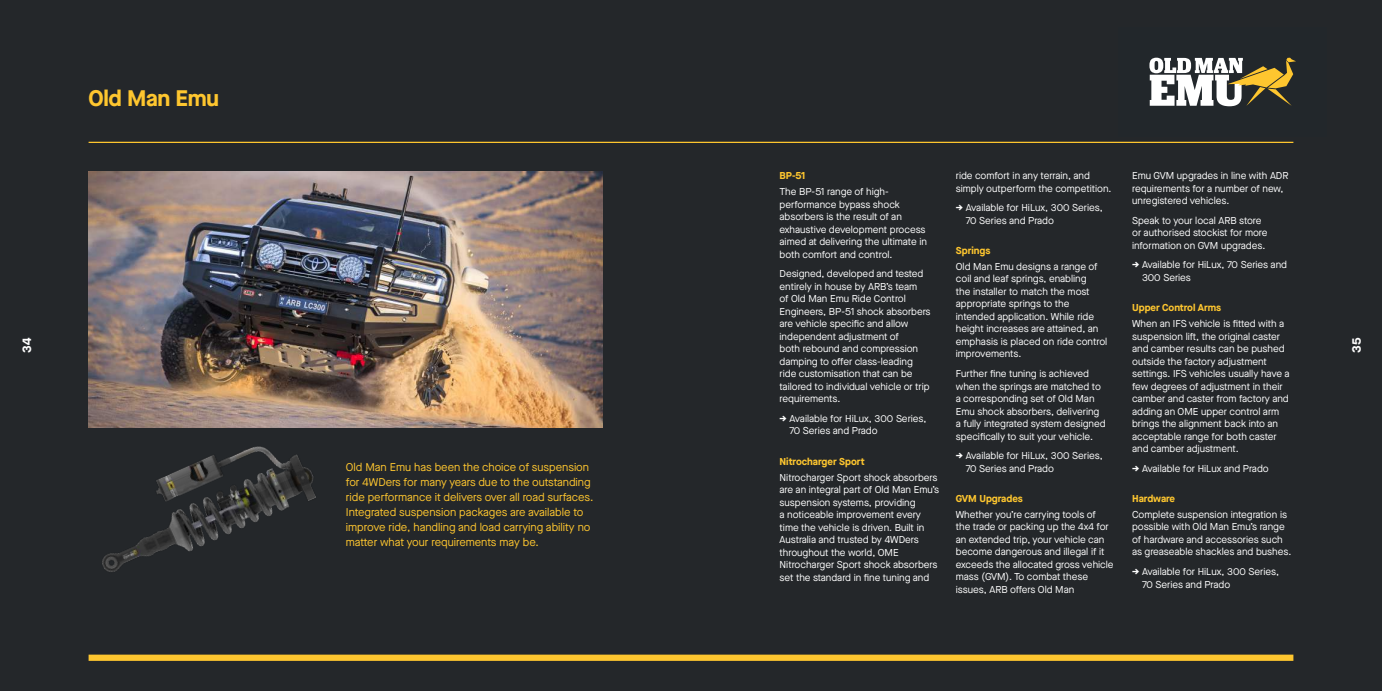
<style>
.page{position:relative;width:1382px;height:691px;background:#24272a}
.page>*{position:absolute;margin:0;border:0;box-sizing:border-box;transform-origin:0 0}
.t1{font:700 22.5px "Maison Neue";letter-spacing:-.015em;color:#fec62f}
.t2{font:700 12.5px "Maison Neue";color:#fff}
.t3{font:11.25px/15px "Maison Neue";letter-spacing:-.005em;color:#fec62f}
.t4{font:10px/12.5px "Maison Neue";letter-spacing:-.005em;color:#fff}
.t5{font:700 10px "Maison Neue";letter-spacing:-.005em;color:#fec62f}
.s1{font-weight:700}
</style>
<div class="page">
<hr style="left:89px;top:142px;width:1204px;height:1px;background:#fec62f">
<img style="left:88px;top:421px;width:228px;height:151px">
<img style="left:89px;top:172px;width:513px;height:256px">
<svg style="left:1149px;top:58px;width:147px;height:48px"></svg>
<div style="left:89px;top:655px;width:1204px;height:6px;background:#fec62f"></div>
<h1 class="t1" style="left:89px;top:89px;width:132px">Old Man Emu</h1>
<p class="t2" style="left:22px;top:353px;width:17px;rotate:-90deg">34</p>
<p class="t3" style="left:346px;top:460px;width:249px">Old Man Emu has been the choice of suspension for 4WDers for many years due to the outstanding ride performance it delivers over all road surfaces.<br>Integrated suspension packages are available to improve ride, handling and load carrying ability no matter what your requirements may be.</p>
<p class="t5" style="left:780px;top:172px;width:27px">BP-51</p>
<p class="t4" style="left:780px;top:186px;width:149px">The BP-51 range of high&shy;performance bypass shock absorbers is the result of an exhaustive development process aimed at delivering the ultimate in both comfort and control.</p>
<p class="t4" style="left:780px;top:268px;width:152px">Designed, developed and tested entirely in house by ARB’s team<br>of Old Man Emu Ride Control<br>Engineers, BP-51 shock absorbers are vehicle specific and allow independent adjustment of<br>both rebound and compression damping to offer class-leading ride customisation that can be tailored to individual vehicle or trip requirements.</p>
<p class="t4" style="left:789px;top:413px;width:139px;text-indent:-10px"><span class="s1">→</span> Available for HiLux, 300 Series,<br>70 Series and Prado</p>
<p class="t5" style="left:780px;top:457px;width:86px">Nitrocharger Sport</p>
<p class="t4" style="left:780px;top:471px;width:161px">Nitrocharger Sport shock absorbers are an integral part of Old Man Emu’s suspension systems, providing<br>a noticeable improvement every time the vehicle is driven. Built in Australia and trusted by 4WDers throughout the world, OME Nitrocharger Sport shock absorbers set the standard in fine tuning and</p>
<p class="t4" style="left:956px;top:170px;width:157px">ride comfort in any terrain, and simply outperform the competition.</p>
<p class="t4" style="left:966px;top:202px;width:139px;text-indent:-10px"><span class="s1">→</span> Available for HiLux, 300 Series,<br>70 Series and Prado</p>
<p class="t5" style="left:956px;top:246px;width:36px">Springs</p>
<p class="t4" style="left:956px;top:261px;width:153px">Old Man Emu designs a range of coil and leaf springs, enabling<br>the installer to match the most appropriate springs to the intended application. While ride height increases are attained, an emphasis is placed on ride control improvements.</p>
<p class="t4" style="left:956px;top:368px;width:151px">Further fine tuning is achieved when the springs are matched to a corresponding set of Old Man<br>Emu shock absorbers, delivering a fully integrated system designed specifically to suit your vehicle.</p>
<p class="t4" style="left:966px;top:450px;width:139px;text-indent:-10px"><span class="s1">→</span> Available for HiLux, 300 Series,<br>70 Series and Prado</p>
<p class="t5" style="left:956px;top:494px;width:69px">GVM Upgrades</p>
<p class="t4" style="left:956px;top:509px;width:159px">Whether you’re carrying tools of<br>the trade or packing up the 4x4 for an extended trip, your vehicle can become dangerous and illegal if it exceeds the allocated gross vehicle mass (GVM). To combat these issues, ARB offers Old Man</p>
<p class="t4" style="left:1132px;top:170px;width:158px">Emu GVM upgrades in line with ADR requirements for a number of new, unregistered vehicles.</p>
<p class="t4" style="left:1132px;top:214px;width:137px">Speak to your local ARB store or authorised stockist for more information on GVM upgrades.</p>
<p class="t4" style="left:1142px;top:259px;width:147px;text-indent:-10px"><span class="s1">→</span> Available for HiLux, 70 Series and<br>300 Series</p>
<p class="t5" style="left:1132px;top:303px;width:91px">Upper Control Arms</p>
<p class="t4" style="left:1132px;top:318px;width:159px">When an IFS vehicle is fitted with a suspension lift, the original caster and camber results can be pushed outside the factory adjustment settings. IFS vehicles usually have a few degrees of adjustment in their camber and caster from factory and adding an OME upper control arm brings the alignment back into an acceptable range for both caster and camber adjustment.</p>
<p class="t4" style="left:1132px;top:462px;width:138px"><span class="s1">→</span> Available for HiLux and Prado</p>
<p class="t5" style="left:1132px;top:494px;width:45px">Hardware</p>
<p class="t4" style="left:1132px;top:509px;width:161px">Complete suspension integration is possible with Old Man Emu’s range of hardware and accessories such as greaseable shackles and bushes.</p>
<p class="t4" style="left:1142px;top:566px;width:139px;text-indent:-10px"><span class="s1">→</span> Available for HiLux, 300 Series,<br>70 Series and Prado</p>
<p class="t2" style="left:1351px;top:353px;width:17px;rotate:-90deg">35</p>
</div>
